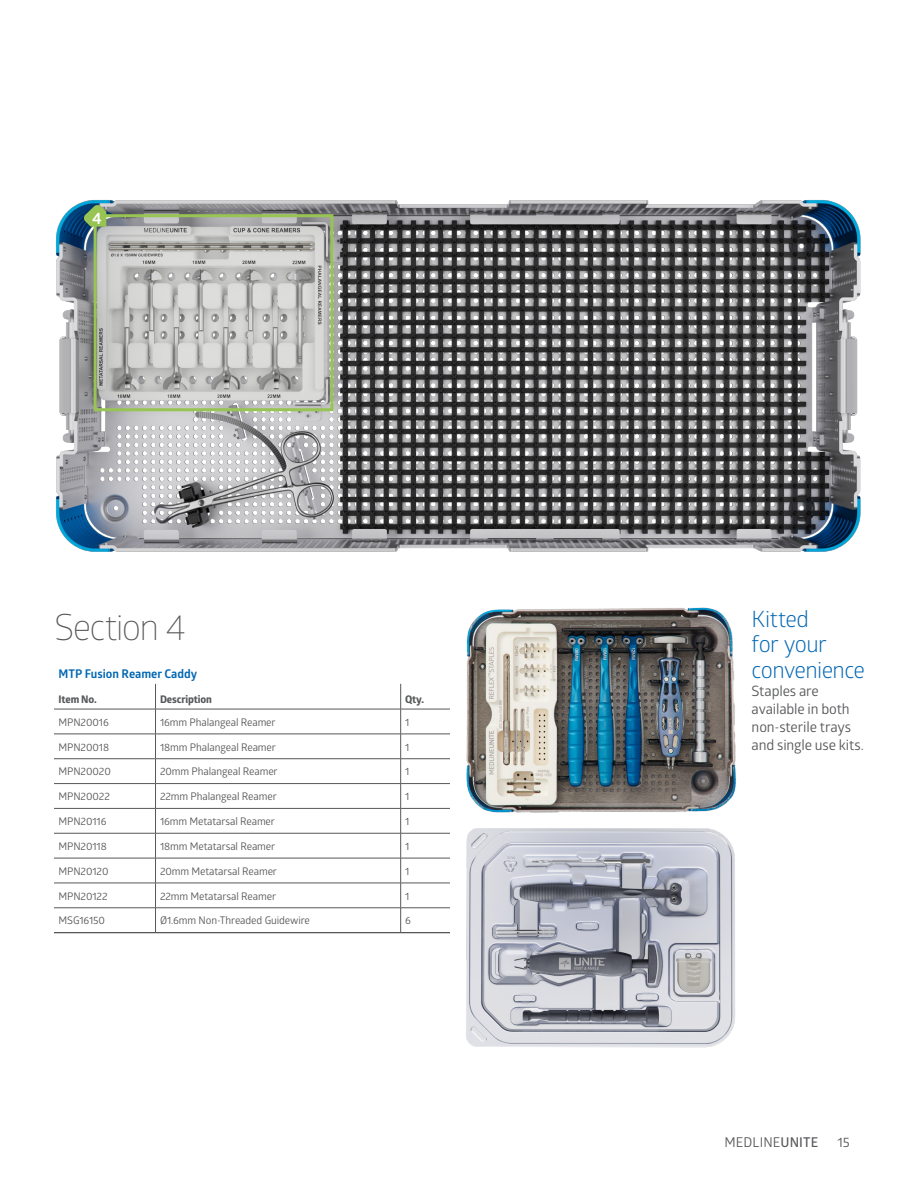
<style>
.page{position:relative;width:918px;height:1188px;background:#fff}
.page>*{position:absolute;margin:0;border:0;box-sizing:border-box;transform-origin:0 0}
.MEDLINE_-_Headline__L{font:300 36px "Glober";letter-spacing:-.04em;color:#57585a}
.MEDLINE_-_Category_Head{font:22.5px/25.5px "Glober";letter-spacing:-.025em;color:#0166b3}
.t1{font:700 16.35px "Glober";color:#fff}
.MEDLINE_-_Category_Head-2{font:14.25px/18px "Glober";letter-spacing:-.01em;color:#57585a}
.t2{font:13.5px "Glober";letter-spacing:.01em;color:#57585a}
.t3{font:700 12px "Glober";color:#0166b3}
.MEDLINE_-_Reference_Trademark{font:10.5px "Glober";letter-spacing:-.01em;color:#57585a}
.MEDLINE_-_Line_Listing_Headers{font:10.5px "Glober";letter-spacing:-.01em;color:#57585a}
.MEDLINE_-_Line_Listing_Headers-2{font:700 10.5px "Globerx";letter-spacing:-.01em;color:#57585a}
.s1{font-weight:600}
</style>
<div class="page">
<img style="left:56px;top:200px;width:805px;height:352px">
<hr style="left:54px;top:932px;width:102px;height:1px;background:#57585a">
<hr style="left:54px;top:933px;width:102px;height:1px;background:#57585a">
<hr style="left:156px;top:932px;width:245px;height:1px;background:#57585a">
<hr style="left:156px;top:933px;width:245px;height:1px;background:#57585a">
<hr style="left:401px;top:932px;width:49px;height:1px;background:#57585a">
<hr style="left:401px;top:933px;width:49px;height:1px;background:#57585a">
<hr style="left:54px;top:709px;width:102px;height:1px;background:#57585a">
<hr style="left:156px;top:709px;width:245px;height:1px;background:#57585a">
<hr style="left:401px;top:709px;width:49px;height:1px;background:#57585a">
<hr style="left:54px;top:734px;width:102px;height:1px;background:#57585a">
<hr style="left:156px;top:734px;width:245px;height:1px;background:#57585a">
<hr style="left:401px;top:734px;width:49px;height:1px;background:#57585a">
<hr style="left:54px;top:758px;width:102px;height:1px;background:#57585a">
<hr style="left:156px;top:758px;width:245px;height:1px;background:#57585a">
<hr style="left:401px;top:758px;width:49px;height:1px;background:#57585a">
<hr style="left:54px;top:783px;width:102px;height:1px;background:#57585a">
<hr style="left:156px;top:783px;width:245px;height:1px;background:#57585a">
<hr style="left:401px;top:783px;width:49px;height:1px;background:#57585a">
<hr style="left:54px;top:808px;width:102px;height:1px;background:#57585a">
<hr style="left:156px;top:808px;width:245px;height:1px;background:#57585a">
<hr style="left:401px;top:808px;width:49px;height:1px;background:#57585a">
<hr style="left:54px;top:833px;width:102px;height:1px;background:#57585a">
<hr style="left:156px;top:833px;width:245px;height:1px;background:#57585a">
<hr style="left:401px;top:833px;width:49px;height:1px;background:#57585a">
<hr style="left:54px;top:858px;width:102px;height:1px;background:#57585a">
<hr style="left:156px;top:858px;width:245px;height:1px;background:#57585a">
<hr style="left:401px;top:858px;width:49px;height:1px;background:#57585a">
<hr style="left:54px;top:883px;width:102px;height:1px;background:#57585a">
<hr style="left:156px;top:883px;width:245px;height:1px;background:#57585a">
<hr style="left:401px;top:883px;width:49px;height:1px;background:#57585a">
<hr style="left:54px;top:908px;width:102px;height:1px;background:#57585a">
<hr style="left:156px;top:908px;width:245px;height:1px;background:#57585a">
<svg style="left:155px;top:684px;width:1px;height:248px"></svg>
<hr style="left:401px;top:908px;width:49px;height:1px;background:#57585a">
<svg style="left:400px;top:684px;width:1px;height:248px"></svg>
<div style="left:94px;top:214px;width:239px;height:197px;border:3px solid #98c454"></div>
<svg style="left:83px;top:205px;width:23px;height:22px"></svg>
<img style="left:466px;top:607px;width:270px;height:441px">
<p class="t1" style="left:92px;top:206px;width:11px">4</p>
<p class="MEDLINE_-_Headline__L" style="left:54px;top:602px;width:134px">Section 4</p>
<p class="t3" style="left:59px;top:665px;width:140px">MTP Fusion Reamer Caddy</p>
<p class="MEDLINE_-_Line_Listing_Headers-2" style="left:59px;top:692px;width:40px">Item No.</p>
<p class="MEDLINE_-_Line_Listing_Headers-2" style="left:160px;top:692px;width:54px">Description</p>
<p class="MEDLINE_-_Line_Listing_Headers-2" style="left:405px;top:692px;width:21px">Qty.</p>
<p class="MEDLINE_-_Line_Listing_Headers" style="left:59px;top:715px;width:52px">MPN20016</p>
<p class="MEDLINE_-_Reference_Trademark" style="left:160px;top:715px;width:117px">16mm Phalangeal Reamer</p>
<p class="MEDLINE_-_Reference_Trademark" style="left:405px;top:715px;width:6px">1</p>
<p class="MEDLINE_-_Line_Listing_Headers" style="left:59px;top:739px;width:52px">MPN20018</p>
<p class="MEDLINE_-_Reference_Trademark" style="left:160px;top:739px;width:118px">18mm Phalangeal Reamer</p>
<p class="MEDLINE_-_Reference_Trademark" style="left:405px;top:739px;width:6px">1</p>
<p class="MEDLINE_-_Line_Listing_Headers" style="left:59px;top:764px;width:54px">MPN20020</p>
<p class="MEDLINE_-_Reference_Trademark" style="left:160px;top:764px;width:119px">20mm Phalangeal Reamer</p>
<p class="MEDLINE_-_Reference_Trademark" style="left:405px;top:764px;width:6px">1</p>
<p class="MEDLINE_-_Line_Listing_Headers" style="left:59px;top:789px;width:53px">MPN20022</p>
<p class="MEDLINE_-_Reference_Trademark" style="left:160px;top:789px;width:118px">22mm Phalangeal Reamer</p>
<p class="MEDLINE_-_Reference_Trademark" style="left:405px;top:789px;width:6px">1</p>
<p class="MEDLINE_-_Line_Listing_Headers" style="left:59px;top:814px;width:50px">MPN20116</p>
<p class="MEDLINE_-_Reference_Trademark" style="left:160px;top:814px;width:117px">16mm Metatarsal Reamer</p>
<p class="MEDLINE_-_Reference_Trademark" style="left:405px;top:814px;width:6px">1</p>
<p class="MEDLINE_-_Line_Listing_Headers" style="left:59px;top:839px;width:50px">MPN20118</p>
<p class="MEDLINE_-_Reference_Trademark" style="left:160px;top:839px;width:117px">18mm Metatarsal Reamer</p>
<p class="MEDLINE_-_Reference_Trademark" style="left:405px;top:839px;width:6px">1</p>
<p class="MEDLINE_-_Line_Listing_Headers" style="left:59px;top:864px;width:52px">MPN20120</p>
<p class="MEDLINE_-_Reference_Trademark" style="left:160px;top:864px;width:119px">20mm Metatarsal Reamer</p>
<p class="MEDLINE_-_Reference_Trademark" style="left:405px;top:864px;width:6px">1</p>
<p class="MEDLINE_-_Line_Listing_Headers" style="left:59px;top:888px;width:51px">MPN20122</p>
<p class="MEDLINE_-_Reference_Trademark" style="left:160px;top:888px;width:118px">22mm Metatarsal Reamer</p>
<p class="MEDLINE_-_Reference_Trademark" style="left:405px;top:888px;width:6px">1</p>
<p class="MEDLINE_-_Line_Listing_Headers" style="left:59px;top:913px;width:48px">MSG16150</p>
<p class="MEDLINE_-_Reference_Trademark" style="left:160px;top:913px;width:151px">Ø1.6mm Non-Threaded Guidewire</p>
<p class="MEDLINE_-_Reference_Trademark" style="left:405px;top:913px;width:7px">6</p>
<p class="MEDLINE_-_Category_Head" style="left:752px;top:605px;width:115px">Kitted<br>for your convenience</p>
<p class="MEDLINE_-_Category_Head-2" style="left:752px;top:681px;width:114px">Staples are available in both non-sterile trays and single use kits.</p>
<p class="t2" style="left:724px;top:1133px;width:95px">MEDLINE<span class="s1">UNITE</span></p>
<p class="t2" style="left:838px;top:1133px;width:14px">15</p>
</div>
